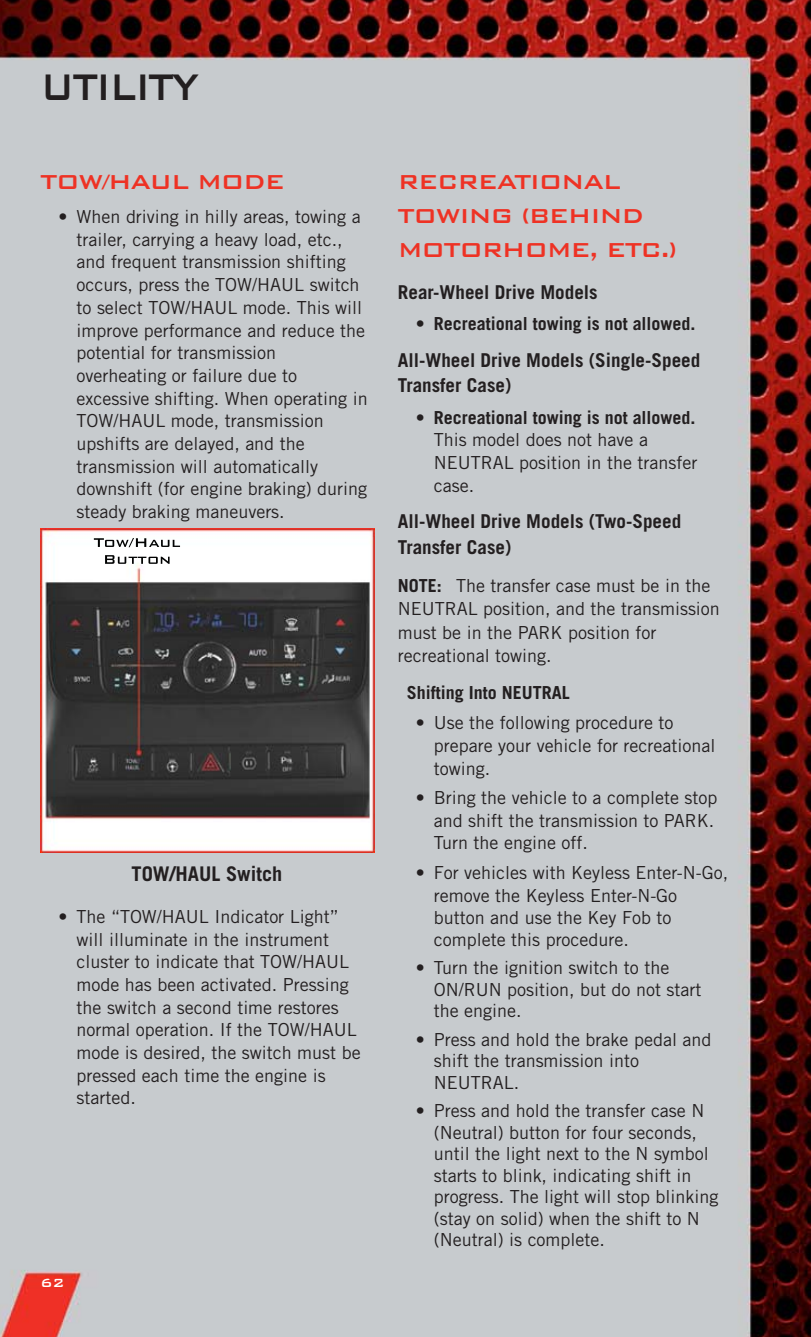
<style>
.page{position:relative;width:811px;height:1337px;background:#fff}
.page>*{position:absolute;margin:0;border:0;box-sizing:border-box;transform-origin:0 0}
.t1{font:500 49.5px "Bank Gothic BT";letter-spacing:-.05em;color:#231f20;scale:.82 1}
.t2{font:500 27px/34.4px "Bank Gothic BT";letter-spacing:-.05em;color:#ee3224}
.t3{font:700 20.25px "Trade Gothic LT Std";color:#231f20}
.t4{font:700 19.12px/25.2px "Trade Gothic LT Std";color:#231f20}
.t5{font:18px/22.7px "Trade Gothic LT Std";color:#231f20}
.t6{font:700 18px "Trade Gothic LT Std";color:#231f20}
.t7{font:500 15.75px "Bank Gothic BT";color:#fff}
.s1{font-weight:400}
.s2{font-weight:700}
</style>
<div class="page">
<div style="left:0;top:0;width:810px;height:1336px;background:#c7cbce"></div>
<img style="left:41px;top:528px;width:333px;height:324px">
<img style="left:94px;top:538px;width:86px;height:26px">
<h1 class="t1" style="left:40px;top:54px;width:195px">UTILITY</h1>
<h2 class="t2" style="left:41px;top:162px;width:246px">TOW/HAUL MODE</h2>
<p class="t5" style="left:76px;top:207px;width:292px;text-indent:-18px">• When driving in hilly areas, towing a trailer, carrying a heavy load, etc., and frequent transmission shifting occurs, press the TOW/HAUL switch to select TOW/HAUL mode. This will improve performance and reduce the potential for transmission overheating or failure due to excessive shifting. When operating in TOW/HAUL mode, transmission upshifts are delayed, and the transmission will automatically downshift (for engine braking) during steady braking maneuvers.</p>
<p class="t3" style="left:131px;top:866px;width:152px">TOW/HAUL Switch</p>
<p class="t5" style="left:76px;top:906px;width:285px;text-indent:-18px">• The “TOW/HAUL Indicator Light” will illuminate in the instrument cluster to indicate that TOW/HAUL mode has been activated. Pressing the switch a second time restores normal operation. If the TOW/HAUL mode is desired, the switch must be pressed each time the engine is started.</p>
<p class="t7" style="left:40px;top:1272px;width:26px">62</p>
<h2 class="t2" style="left:397px;top:162px;width:281px">RECREATIONAL<br>TOWING (BEHIND<br>MOTORHOME, ETC.)</h2>
<p class="t4" style="left:397px;top:281px;width:201px">Rear-Wheel Drive Models</p>
<p class="t6" style="left:415px;top:317px;width:281px"><span class="s1">•</span> Recreational towing is not allowed.</p>
<p class="t4" style="left:397px;top:349px;width:304px">All-Wheel Drive Models (Single-Speed<br>Transfer Case)</p>
<p class="t5" style="left:433px;top:407px;width:265px;text-indent:-18px">• <span class="s2">Recreational towing is not allowed.<br></span>This model does not have a<br>NEUTRAL position in the transfer case.</p>
<p class="t4" style="left:397px;top:511px;width:285px">All-Wheel Drive Models (Two-Speed<br>Transfer Case)</p>
<p class="t5" style="left:397px;top:575px;width:323px;line-height:23.6px"><span class="s2">NOTE:</span> The transfer case must be in the<br>NEUTRAL position, and the transmission must be in the PARK position for recreational towing.</p>
<p class="t6" style="left:406px;top:686px;width:164px">Shifting Into NEUTRAL</p>
<p class="t5" style="left:433px;top:713px;width:283px;text-indent:-18px">• Use the following procedure to prepare your vehicle for recreational towing.</p>
<p class="t5" style="left:433px;top:788px;width:285px;text-indent:-18px">• Bring the vehicle to a complete stop and shift the transmission to PARK.<br>Turn the engine off.</p>
<p class="t5" style="left:433px;top:863px;width:296px;text-indent:-18px">• For vehicles with Keyless Enter-N-Go, remove the Keyless Enter-N-Go button and use the Key Fob to complete this procedure.</p>
<p class="t5" style="left:433px;top:958px;width:269px;line-height:21.6px;text-indent:-18px">• Turn the ignition switch to the<br>ON/RUN position, but do not start the engine.</p>
<p class="t5" style="left:433px;top:1030px;width:279px;line-height:21.6px;text-indent:-18px">• Press and hold the brake pedal and shift the transmission into<br>NEUTRAL.</p>
<p class="t5" style="left:433px;top:1101px;width:286px;line-height:21.6px;text-indent:-18px">• Press and hold the transfer case N (Neutral) button for four seconds, until the light next to the N symbol starts to blink, indicating shift in progress. The light will stop blinking (stay on solid) when the shift to N (Neutral) is complete.</p>
</div>
